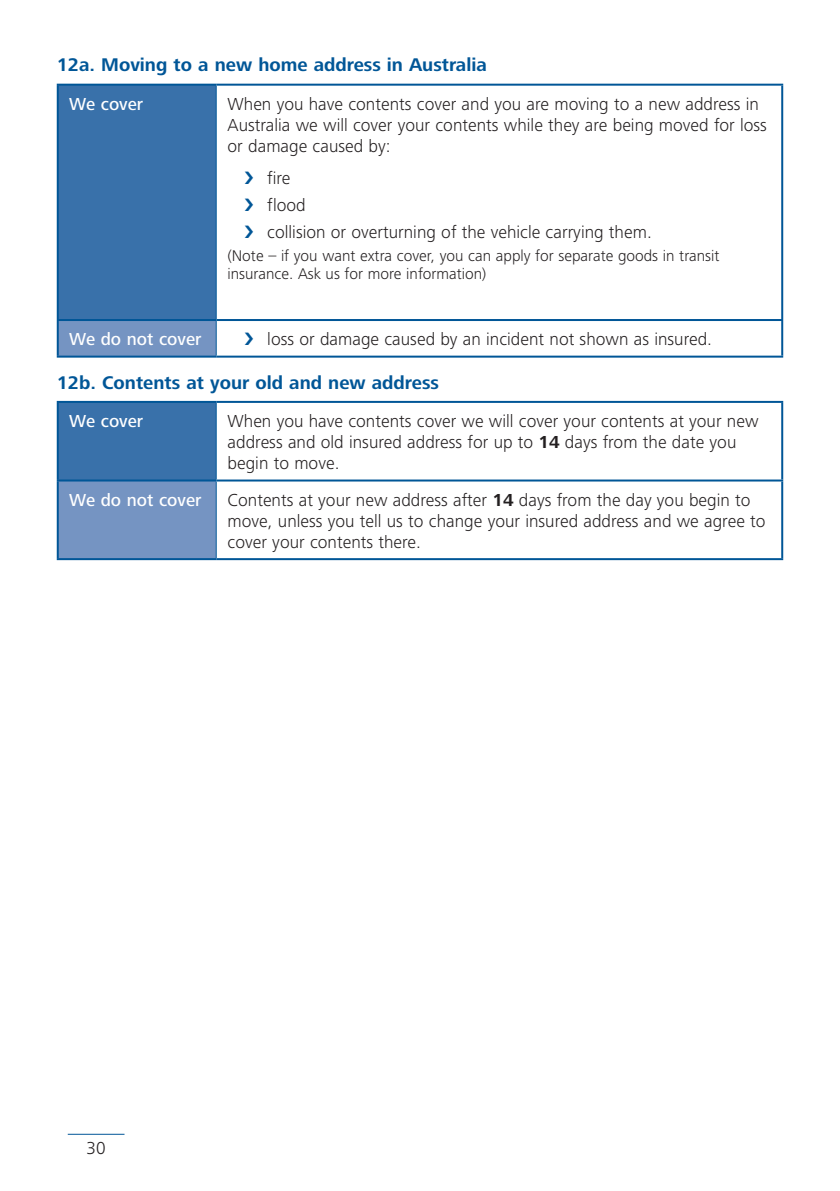
<style>
.page{position:relative;width:840px;height:1191px;background:#fff}
.page>*{position:absolute;margin:0;border:0;box-sizing:border-box;transform-origin:0 0}
.t1{font:700 19px "Frutiger Next LT";color:#005697}
.t2{font:300 18px/21px "Frutiger Next LT";color:#231f20}
.t3{font:500 18px "Frutiger Next LT";color:#fff}
.t4{font:300 16px/18px "Frutiger Next LT";color:#231f20}
.s1{font-weight:700}
</style>
<div class="page">
<div style="left:58px;top:85px;width:158px;height:235px;background:#3971aa"></div>
<div style="left:58px;top:320px;width:158px;height:36px;background:#7594c2"></div>
<hr style="left:57px;top:84px;width:159px;height:2px;background:#005697">
<hr style="left:57px;top:86px;width:2px;height:233px;background:#005697">
<hr style="left:216px;top:84px;width:566px;height:2px;background:#005697">
<hr style="left:780px;top:86px;width:2px;height:233px;background:#005697">
<hr style="left:780px;top:321px;width:2px;height:34px;background:#005697">
<hr style="left:216px;top:355px;width:566px;height:2px;background:#005697">
<hr style="left:57px;top:321px;width:2px;height:34px;background:#005697">
<hr style="left:57px;top:355px;width:159px;height:2px;background:#005697">
<hr style="left:216px;top:86px;width:1px;height:233px;background:#005697">
<hr style="left:216px;top:321px;width:1px;height:34px;background:#005697">
<hr style="left:57px;top:319px;width:159px;height:2px;background:#005697">
<hr style="left:216px;top:319px;width:566px;height:2px;background:#005697">
<div style="left:58px;top:402px;width:158px;height:78px;background:#3971aa"></div>
<div style="left:58px;top:480px;width:158px;height:79px;background:#7594c2"></div>
<hr style="left:57px;top:401px;width:159px;height:2px;background:#005697">
<hr style="left:57px;top:403px;width:2px;height:76px;background:#005697">
<hr style="left:216px;top:401px;width:566px;height:2px;background:#005697">
<hr style="left:780px;top:403px;width:2px;height:76px;background:#005697">
<hr style="left:780px;top:481px;width:2px;height:77px;background:#005697">
<hr style="left:216px;top:558px;width:566px;height:2px;background:#005697">
<hr style="left:57px;top:481px;width:2px;height:77px;background:#005697">
<hr style="left:57px;top:558px;width:159px;height:2px;background:#005697">
<hr style="left:216px;top:403px;width:1px;height:76px;background:#005697">
<hr style="left:216px;top:481px;width:1px;height:77px;background:#005697">
<hr style="left:57px;top:479px;width:159px;height:2px;background:#005697">
<hr style="left:216px;top:479px;width:566px;height:2px;background:#005697">
<hr style="left:68px;top:1134px;width:56px;height:1px;background:#005697">
<p class="t1" style="left:57px;top:54px;width:431px">12a. Moving to a new home address in Australia</p>
<p class="t3" style="left:69px;top:94px;width:76px">We cover</p>
<p class="t2" style="left:227px;top:93px;width:540px">When you have contents cover and you are moving to a new address in<br>Australia we will cover your contents while they are being moved for loss or damage caused by:</p>
<p class="t2" style="left:267px;top:165px;width:386px;line-height:26.6px">fire<br>flood<br>collision or overturning of the vehicle carrying them.</p>
<p class="t4" style="left:227px;top:247px;width:493px">(Note – if you want extra cover, you can apply for separate goods in transit insurance. Ask us for more information)</p>
<p class="t3" style="left:69px;top:329px;width:134px">We do not cover</p>
<p class="t2" style="left:267px;top:329px;width:446px">loss or damage caused by an incident not shown as insured.</p>
<p class="t1" style="left:57px;top:372px;width:383px">12b. Contents at your old and new address</p>
<p class="t3" style="left:69px;top:411px;width:76px">We cover</p>
<p class="t2" style="left:227px;top:411px;width:532px">When you have contents cover we will cover your contents at your new address and old insured address for up to <span class="s1">14</span> days from the date you begin to move.</p>
<p class="t3" style="left:69px;top:490px;width:134px">We do not cover</p>
<p class="t2" style="left:227px;top:489px;width:539px">Contents at your new address after <span class="s1">14</span> days from the day you begin to move, unless you tell us to change your insured address and we agree to cover your contents there.</p>
<p class="t2" style="left:86px;top:1137px;width:21px">30</p>
</div>
